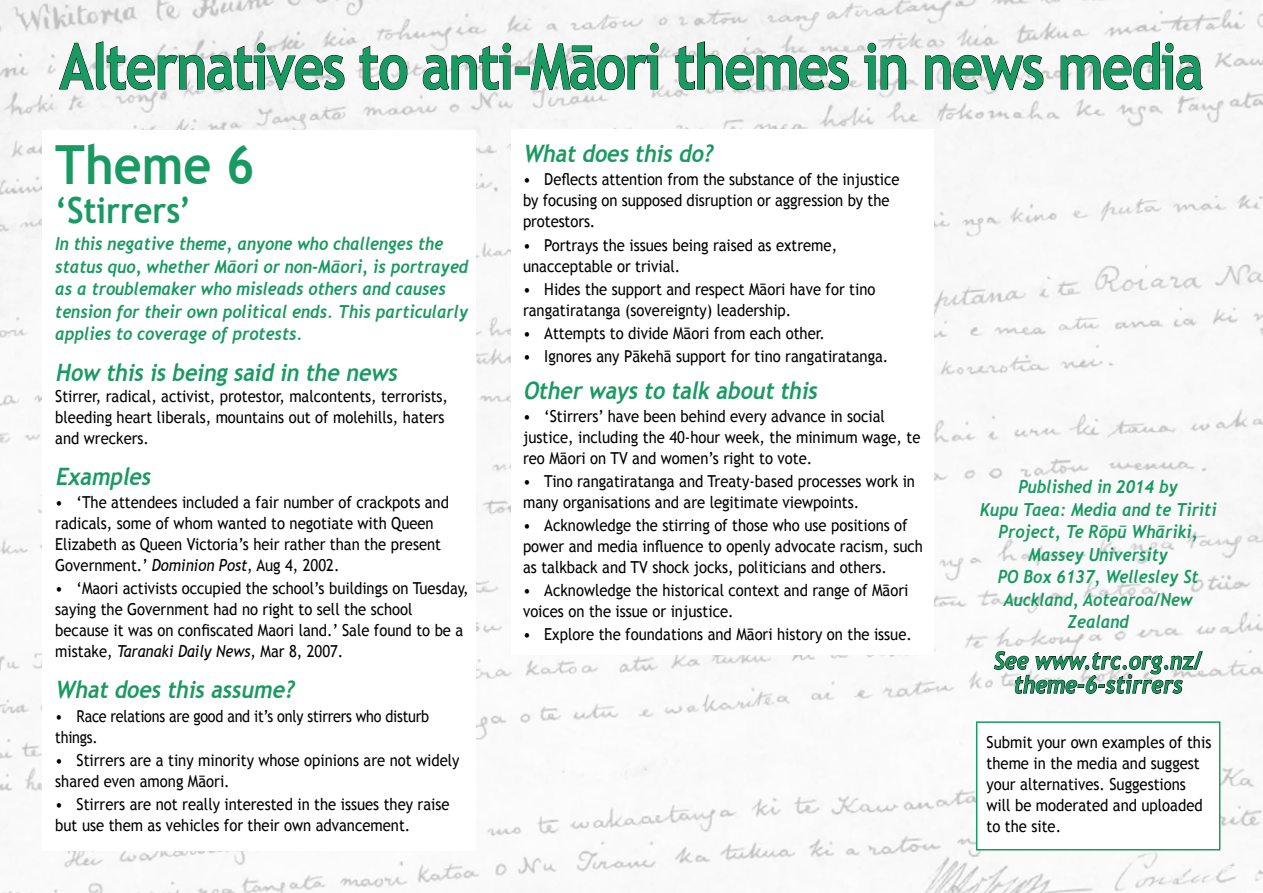
<style>
.page{position:relative;width:1263px;height:893px;background:#fff}
.page>*{position:absolute;margin:0;border:0;box-sizing:border-box;transform-origin:0 0}
.t1{font:700 63px "Trebuchet MS";letter-spacing:-.03em;color:#189a62;scale:.85 1}
.t2{font:700 54px "Trebuchet MS";color:#189a62;scale:.9 1}
.t3{font:700 36px "Trebuchet MS";color:#189a62;scale:.9 1}
.t4{font:italic 700 24px "Trebuchet MS";color:#189a62;scale:.9 1}
.t5{font:italic 700 24px/24px "Trebuchet";color:#189a62;text-align:center;scale:.9 1}
.t6{font:italic 700 18px/22.5px "Trebuchet";color:#189a62;scale:.9 1}
.t7{font:16.5px/21px "Trebuchet MS";color:#000;scale:.9 1}
.t8{font:16.5px/21px "Trebuchet MS";color:#000;scale:.87 1}
.s1{font-style:italic}
</style>
<div class="page">
<img style="left:0;top:0;width:1263px;height:893px">
<svg style="left:58px;top:41px;width:287px;height:49px"></svg>
<svg style="left:359px;top:45px;width:49px;height:45px"></svg>
<svg style="left:422px;top:43px;width:89px;height:47px"></svg>
<div style="left:515px;top:67px;width:14px;height:8px;border:1px solid #000"></div>
<svg style="left:530px;top:43px;width:129px;height:47px"></svg>
<svg style="left:675px;top:41px;width:174px;height:49px"></svg>
<svg style="left:864px;top:43px;width:42px;height:47px"></svg>
<svg style="left:925px;top:55px;width:119px;height:35px"></svg>
<svg style="left:1060px;top:41px;width:143px;height:49px"></svg>
<div style="left:43px;top:130px;width:433px;height:720px;background:#fff"></div>
<div style="left:511px;top:130px;width:422px;height:525px;background:#fff"></div>
<div style="left:976px;top:721px;width:244px;height:129px;background:#fff;border:2px solid #189a62"></div>
<svg style="left:994px;top:651px;width:209px;height:43px"></svg>
<h1 class="t1" style="left:59px;top:27px;width:1347px">Alternatives to anti-Māori themes in news media</h1>
<h2 class="t2" style="left:55px;top:131px;width:223px">Theme 6</h2>
<h3 class="t3" style="left:55px;top:188px;width:152px">‘Stirrers’</h3>
<p class="t6" style="left:55px;top:232px;width:461px">In this negative theme, anyone who challenges the status quo, whether Māori or non-Māori, is portrayed as a troublemaker who misleads others and causes tension for their own political ends. This particularly applies to coverage of protests.</p>
<h3 class="t4" style="left:55px;top:358px;width:387px">How thisisbeing said in the news</h3>
<p class="t7" style="left:55px;top:386px;width:438px">Stirrer, radical, activist, protestor, malcontents, terrorists, bleeding heart liberals, mountains out of molehills, haters and wreckers.</p>
<h3 class="t4" style="left:55px;top:462px;width:113px">Examples</h3>
<p class="t7" style="left:55px;top:492px;width:439px">• ‘The attendees included a fair number of crackpots and radicals, some of whom wanted to negotiate with Queen Elizabeth as Queen Victoria’s heir rather than the present Government.’ <span class="s1">Dominion Post</span>, Aug 4, 2002.</p>
<p class="t7" style="left:55px;top:578px;width:461px">• ‘Maori activists occupied the school’s buildings on Tuesday, saying the Government had no right to sell the school because it was on confiscated Maori land.’ Sale found to be a mistake, <span class="s1">Taranaki Daily News</span>, Mar 8, 2007.</p>
<h3 class="t4" style="left:55px;top:675px;width:272px">Whatdoesthisassume?</h3>
<p class="t8" style="left:55px;top:705px;width:431px">• Race relations are good and it’s only stirrers who disturb things.</p>
<p class="t7" style="left:55px;top:749px;width:451px">• Stirrers are a tiny minority whose opinions are not widely shared even among Māori.</p>
<p class="t7" style="left:55px;top:793px;width:440px">• Stirrers are not really interested in the issues they raise but use them as vehicles for their own advancement.</p>
<h3 class="t4" style="left:523px;top:139px;width:218px">Whatdoesthisdo?</h3>
<p class="t7" style="left:523px;top:169px;width:420px">• Deflects attention from the substance of the injustice by focusing on supposed disruption or aggression by the protestors.</p>
<p class="t7" style="left:523px;top:234px;width:350px">• Portrays the issues being raised as extreme, unacceptable or trivial.</p>
<p class="t7" style="left:523px;top:278px;width:393px">• Hides the support and respect Māori have for tino rangatiratanga (sovereignty) leadership.</p>
<p class="t7" style="left:523px;top:322px;width:337px">• Attempts to divide Māori from each other.</p>
<p class="t7" style="left:523px;top:345px;width:407px">• Ignores any Pākehā support for tino rangatiratanga.</p>
<h3 class="t4" style="left:523px;top:375px;width:334px">Otherwaysto talk aboutthis</h3>
<p class="t7" style="left:523px;top:405px;width:443px">• ‘Stirrers’ have been behind every advance in social justice, including the 40-hour week, the minimum wage, te reo Māori on TV and women’s right to vote.</p>
<p class="t7" style="left:523px;top:470px;width:437px">• Tino rangatiratanga and Treaty-based processes work in many organisations and are legitimate viewpoints.</p>
<p class="t7" style="left:523px;top:515px;width:446px">• Acknowledge the stirring of those who use positions of power and media influence to openly advocate racism, such as talkback and TV shock jocks, politicians and others.</p>
<p class="t7" style="left:523px;top:580px;width:430px">• Acknowledge the historical context and range of Māori voices on the issue or injustice.</p>
<p class="t7" style="left:523px;top:624px;width:434px">• Explore the foundations and Māori history on the issue.</p>
<p class="t6" style="left:980px;top:475px;width:265px;text-align:center">Published in 2014 by<br>Kupu Taea: Media and te Tiriti<br>Project, Te Rōpū Whāriki,<br>Massey University<br>PO Box 6137, Wellesley St<br>Auckland, Aotearoa/New<br>Zealand</p>
<h3 class="t5" style="left:994px;top:648px;width:233px">See www.trc.org.nz/ theme-6-stirrers</h3>
<p class="t7" style="left:986px;top:732px;width:251px">Submit your own examples of this theme in the media and suggest your alternatives. Suggestions will be moderated and uploaded to the site.</p>
</div>
